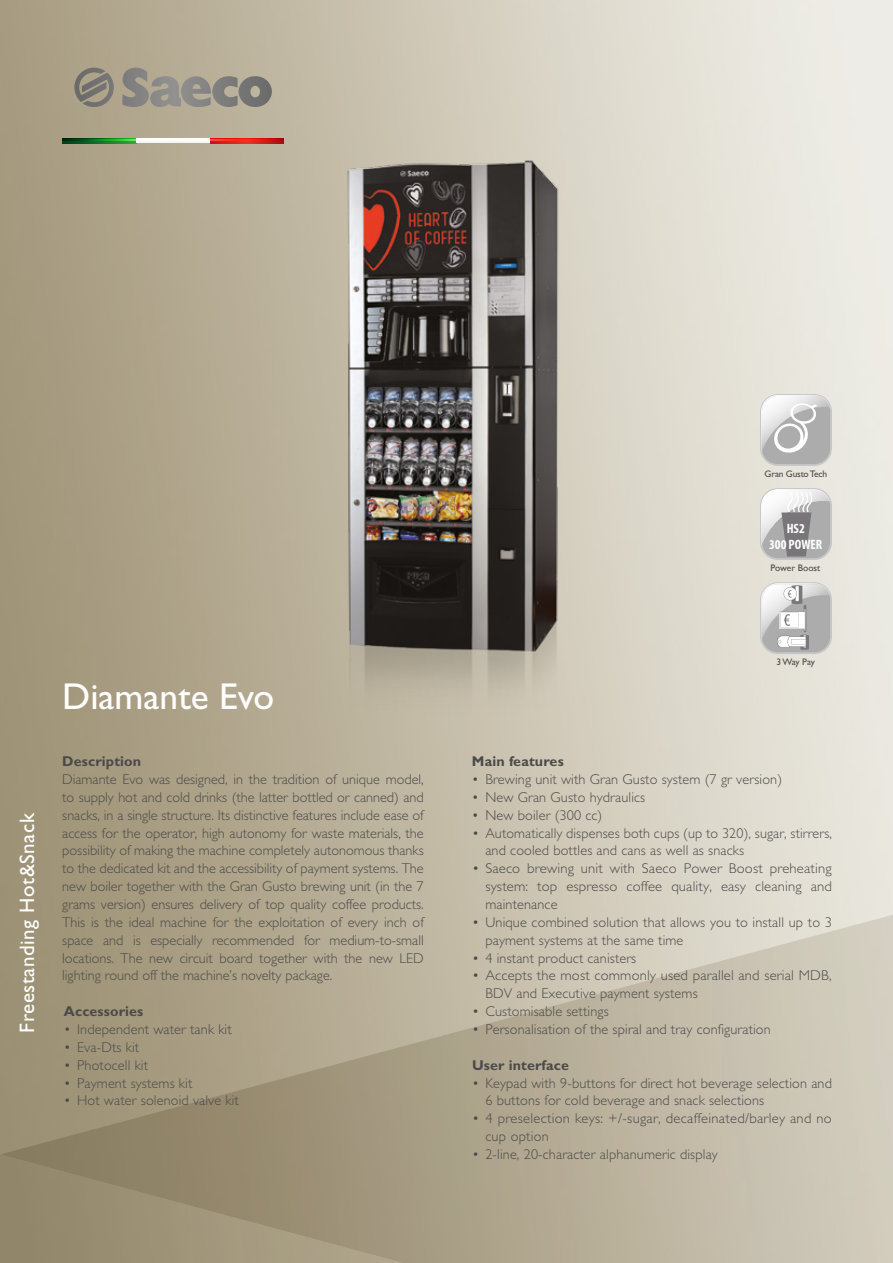
<style>
.page{position:relative;width:893px;height:1263px;background:#fff}
.page>*{position:absolute;margin:0;border:0;box-sizing:border-box;transform-origin:0 0}
.t1{font:37.5px "Gill Sans Std";color:#fff}
.t2{font:21px "Gill Sans Std";letter-spacing:.025em;color:#fff}
.t3{font:300 14.25px/17.9px "Gill Sans Std";letter-spacing:.01em;color:#4a4a49}
.t4{font:700 14.25px "Gill Sans Std";letter-spacing:.01em;color:#4a4a49}
.t5{font:700 condensed 13.5px/16.4px "Myriad Pro";color:#fff;text-align:center}
.t6{font:9.45px "Gill Sans";letter-spacing:-.02em;color:#4a4a49}
.t7{font:9.45px "Gill Sans";color:#4a4a49}
</style>
<div class="page">
<img style="left:0;top:0;width:893px;height:912px">
<svg style="left:0;top:912px;width:893px;height:351px;background:#b7ae99"></svg>
<svg style="left:0;top:1154px;width:450px;height:109px;background:#9b8f74"></svg>
<svg style="left:62px;top:139px;width:75px;height:4px"></svg>
<hr style="left:137px;top:139px;width:74px;height:4px;background:#f6f6f6">
<hr style="left:63px;top:139px;width:221px;height:1px;background:#fff">
<svg style="left:74px;top:68px;width:198px;height:39px;background:#979287"></svg>
<img style="left:140px;top:132px;width:614px;height:808px">
<svg style="left:760px;top:582px;width:72px;height:72px"></svg>
<svg style="left:760px;top:394px;width:72px;height:72px"></svg>
<div style="left:760px;top:488px;width:72px;height:72px;border:2px solid #c6c6c6;border-radius:17px"></div>
<svg style="left:761px;top:489px;width:69px;height:67px"></svg>
<h2 class="t2" style="left:15px;top:1033px;width:221px;rotate:-90deg">Freestanding Hot&amp;Snack</h2>
<h1 class="t1" style="left:62px;top:674px;width:214px">Diamante Evo</h1>
<p class="t4" style="left:62px;top:753px;width:80px">Description</p>
<p class="t3" style="left:62px;top:770px;width:363px;text-align:justify">Diamante Evo was designed, in the tradition of unique model, to supply hot and cold drinks (the latter bottled or canned) and snacks, in a single structure. Its distinctive features include ease of access for the operator, high autonomy for waste materials, the possibility of making the machine completely autonomous thanks to the dedicated kit and the accessibility of payment systems. The new boiler together with the Gran Gusto brewing unit (in the 7 grams version) ensures delivery of top quality coffee products.<br>This is the ideal machine for the exploitation of every inch of space and is especially recommended for medium-to-small locations. The new circuit board together with the new LED lighting round off the machine’s novelty package.</p>
<p class="t4" style="left:64px;top:1003px;width:81px">Accessories</p>
<p class="t3" style="left:64px;top:1020px;width:169px">• Independent water tank kit</p>
<p class="t3" style="left:64px;top:1038px;width:77px">• Eva-Dts kit</p>
<p class="t3" style="left:64px;top:1056px;width:86px">• Photocell kit</p>
<p class="t3" style="left:64px;top:1074px;width:130px">• Payment systems kit</p>
<p class="t3" style="left:64px;top:1092px;width:177px">• Hot water solenoid valve kit</p>
<p class="t6" style="left:765px;top:468px;width:64px">Gran Gusto Tech</p>
<p class="t5" style="left:769px;top:520px;width:55px">HS2<br>300 POWER</p>
<p class="t7" style="left:771px;top:562px;width:51px">Power Boost</p>
<p class="t6" style="left:776px;top:656px;width:40px">3 Way Pay</p>
<p class="t4" style="left:472px;top:753px;width:93px">Main features</p>
<p class="t3" style="left:472px;top:770px;width:312px">• Brewing unit with Gran Gusto system (7 gr version)</p>
<p class="t3" style="left:472px;top:788px;width:175px">• New Gran Gusto hydraulics</p>
<p class="t3" style="left:472px;top:806px;width:132px">• New boiler (300 cc)</p>
<p class="t3" style="left:485px;top:824px;width:348px;text-indent:-13px">• Automatically dispenses both cups (up to 320), sugar, stirrers, and cooled bottles and cans as well as snacks</p>
<p class="t3" style="left:485px;top:860px;width:348px;text-align:justify;text-indent:-13px">• Saeco brewing unit with Saeco Power Boost preheating system: top espresso coffee quality, easy cleaning and maintenance</p>
<p class="t3" style="left:485px;top:913px;width:348px;text-indent:-13px">• Unique combined solution that allows you to install up to 3 payment systems at the same time</p>
<p class="t3" style="left:472px;top:949px;width:166px">• 4 instant product canisters</p>
<p class="t3" style="left:485px;top:967px;width:348px;text-indent:-13px">• Accepts the most commonly used parallel and serial MDB,<br>BDV and Executive payment systems</p>
<p class="t3" style="left:472px;top:1002px;width:138px">• Customisable settings</p>
<p class="t3" style="left:472px;top:1020px;width:300px">• Personalisation of the spiral and tray configuration</p>
<p class="t4" style="left:472px;top:1056px;width:98px">User interface</p>
<p class="t3" style="left:485px;top:1074px;width:348px;text-indent:-13px">• Keypad with 9-buttons for direct hot beverage selection and<br>6 buttons for cold beverage and snack selections</p>
<p class="t3" style="left:485px;top:1110px;width:348px;text-indent:-13px">• 4 preselection keys: +/-sugar, decaffeinated/barley and no cup option</p>
<p class="t3" style="left:472px;top:1145px;width:247px">• 2-line, 20-character alphanumeric display</p>
</div>
